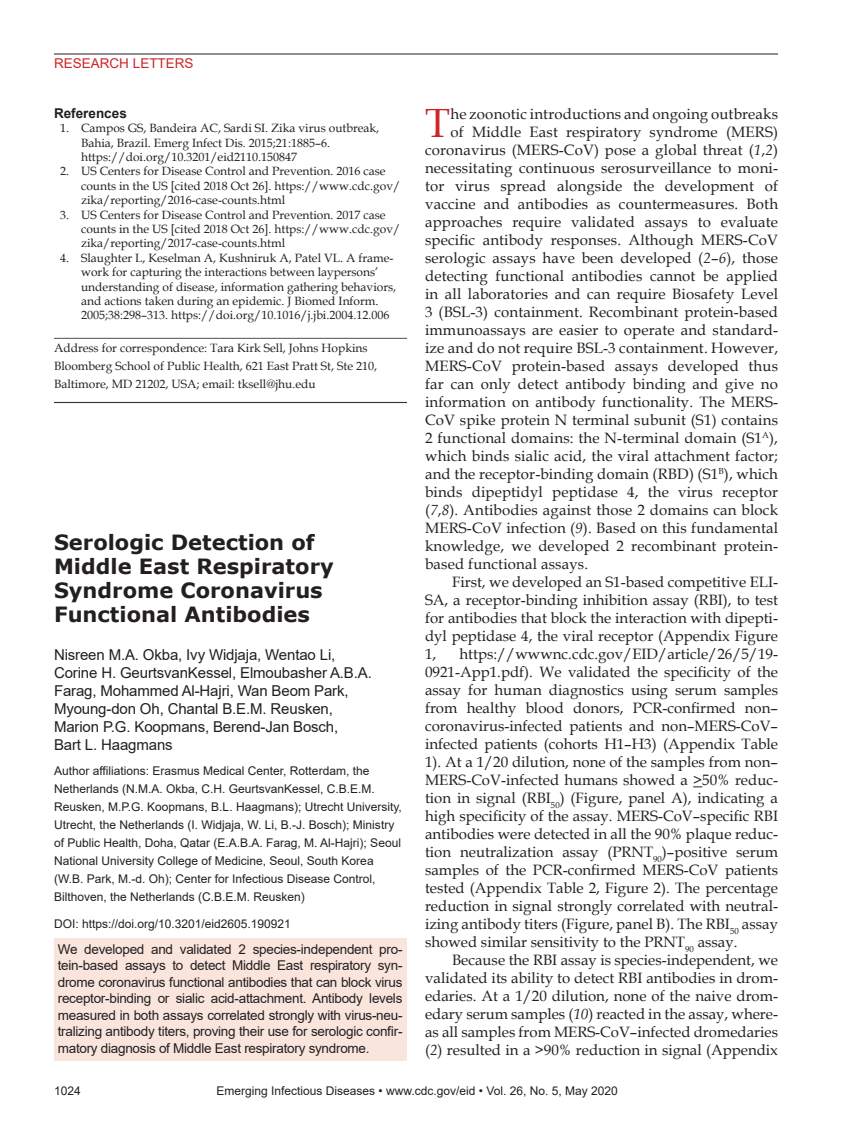
<style>
.page{position:relative;width:851px;height:1134px;background:#fff}
.page>*{position:absolute;margin:0;border:0;box-sizing:border-box;transform-origin:0 0}
.Drop_Cap{font:40.8px "Book Antiqua";color:#d1232a}
.Article_Title{font:700 21px/24px "Verdana";color:#231f20}
.Body_Text{font:15px/18px "Book Antiqua";color:#231f20;text-align:justify}
.Drop_Cap-2{font:15px "Book Antiqua";letter-spacing:.01em;color:#231f20}
.Authors{font:15px/18px "Arial";letter-spacing:-.01em;color:#231f20}
.Abstract{font:13.5px/16.5px "Arial";letter-spacing:-.02em;color:#231f20;text-align:justify}
.t1{font:13.5px "Arial";color:#d1232a}
.Ref_Title{font:700 13.5px "Arial";color:#231f20}
.References{font:12px/14.4px "Book Antiqua";color:#231f20}
.Affiliations{font:12px/18px "Arial";color:#231f20}
.Correspondence{font:12px/18px "Book Antiqua";color:#231f20}
.DOI{font:12px "Arial";color:#231f20}
.s1{font-style:italic}
</style>
<div class="page">
<hr style="left:54px;top:54px;width:724px;height:1px;background:#231f20">
<hr style="left:54px;top:338px;width:353px;height:1px;background:#636366">
<hr style="left:54px;top:402px;width:353px;height:1px;background:#333">
<div style="left:54px;top:938px;width:352px;height:123px;background:#f9e5dc"></div>
<p class="t1" style="left:54px;top:54px;width:141px">RESEARCH LETTERS</p>
<p class="Ref_Title" style="left:54px;top:104px;width:74px">References</p>
<p class="References" style="left:81px;top:121px;width:300px;text-indent:-21px">1. Campos GS, Bandeira AC, Sardi SI. Zika virus outbreak,<br>Bahia, Brazil. Emerg Infect Dis. 2015;21:1885–6. https://doi.org/10.3201/eid2110.150847</p>
<p class="References" style="left:81px;top:164px;width:321px;text-indent:-21px">2. US Centers for Disease Control and Prevention. 2016 case counts in the US [cited 2018 Oct 26]. https://www.cdc.gov/ zika/reporting/2016-case-counts.html</p>
<p class="References" style="left:81px;top:207px;width:321px;text-indent:-21px">3. US Centers for Disease Control and Prevention. 2017 case counts in the US [cited 2018 Oct 26]. https://www.cdc.gov/ zika/reporting/2017-case-counts.html</p>
<p class="References" style="left:81px;top:250px;width:317px;text-indent:-21px">4. Slaughter L, Keselman A, Kushniruk A, Patel VL. A frame&shy;work for capturing the interactions between laypersons’ understanding of disease, information gathering behaviors, and actions taken during an epidemic. J Biomed Inform.<br>2005;38:298–313. https://doi.org/10.1016/j.jbi.2004.12.006</p>
<p class="Correspondence" style="left:54px;top:339px;width:324px">Address for correspondence: Tara Kirk Sell, Johns Hopkins<br>Bloomberg School of Public Health, 621 East Pratt St, Ste 210,<br>Baltimore, MD 21202, USA; email: tksell@jhu.edu</p>
<p class="Article_Title" style="left:54px;top:530px;width:281px">Serologic Detection of<br>Middle East Respiratory<br>Syndrome Coronavirus<br>Functional Antibodies</p>
<p class="Authors" style="left:54px;top:645px;width:319px">Nisreen M.A. Okba, Ivy Widjaja, Wentao Li, Corine H. GeurtsvanKessel, Elmoubasher A.B.A.<br>Farag, Mohammed Al-Hajri, Wan Beom Park, Myoung-don Oh, Chantal B.E.M. Reusken, Marion P.G. Koopmans, Berend-Jan Bosch,<br>Bart L. Haagmans</p>
<p class="Affiliations" style="left:54px;top:761px;width:349px">Author affiliations: Erasmus Medical Center, Rotterdam, the Netherlands (N.M.A. Okba, C.H. GeurtsvanKessel, C.B.E.M.<br>Reusken, M.P.G. Koopmans, B.L. Haagmans); Utrecht University, Utrecht, the Netherlands (I. Widjaja, W. Li, B.-J. Bosch); Ministry of Public Health, Doha, Qatar (E.A.B.A. Farag, M. Al-Hajri); Seoul National University College of Medicine, Seoul, South Korea (W.B. Park, M.-d. Oh); Center for Infectious Disease Control, Bilthoven, the Netherlands (C.B.E.M. Reusken)</p>
<p class="DOI" style="left:54px;top:915px;width:238px">DOI: https://doi.org/10.3201/eid2605.190921</p>
<p class="Abstract" style="left:58px;top:941px;width:346px">We developed and validated 2 species-independent pro&shy;tein-based assays to detect Middle East respiratory syn&shy;drome coronavirus functional antibodies that can block virus receptor-binding or sialic acid-attachment. Antibody levels measured in both assays correlated strongly with virus-neu&shy;tralizing antibody titers, proving their use for serologic confir&shy;matory diagnosis of Middle East respiratory syndrome.</p>
<p class="Drop_Cap" style="left:425px;top:95px;width:26px">T</p>
<p class="Drop_Cap-2" style="left:450px;top:103px;width:329px">he zoonotic introductions and ongoing outbreaks</p>
<p class="Drop_Cap-2" style="left:450px;top:121px;width:329px">of Middle East respiratory syndrome (MERS)</p>
<p class="Drop_Cap-2" style="left:425px;top:139px;width:354px">coronavirus (MERS-CoV) pose a global threat (<span class="s1">1</span>,<span class="s1">2</span>)</p>
<p class="Drop_Cap-2" style="left:425px;top:157px;width:354px">necessitating continuous serosurveillance to moni-</p>
<p class="Drop_Cap-2" style="left:425px;top:175px;width:354px">tor virus spread alongside the development of</p>
<p class="Drop_Cap-2" style="left:425px;top:193px;width:354px">vaccine and antibodies as countermeasures. Both</p>
<p class="Drop_Cap-2" style="left:425px;top:211px;width:354px">approaches require validated assays to evaluate</p>
<p class="Drop_Cap-2" style="left:425px;top:229px;width:354px">specific antibody responses. Although MERS-CoV</p>
<p class="Drop_Cap-2" style="left:425px;top:247px;width:354px">serologic assays have been developed (<span class="s1">2</span>–<span class="s1">6</span>), those</p>
<p class="Drop_Cap-2" style="left:425px;top:265px;width:354px">detecting functional antibodies cannot be applied</p>
<p class="Drop_Cap-2" style="left:425px;top:283px;width:354px">in all laboratories and can require Biosafety Level</p>
<p class="Drop_Cap-2" style="left:425px;top:301px;width:354px">3 (BSL-3) containment. Recombinant protein-based</p>
<p class="Drop_Cap-2" style="left:425px;top:319px;width:354px">immunoassays are easier to operate and standard-</p>
<p class="Drop_Cap-2" style="left:425px;top:337px;width:354px">ize and do not require BSL-3 containment. However,</p>
<p class="Drop_Cap-2" style="left:425px;top:355px;width:354px">MERS-CoV protein-based assays developed thus</p>
<p class="Drop_Cap-2" style="left:425px;top:373px;width:354px">far can only detect antibody binding and give no</p>
<p class="Drop_Cap-2" style="left:425px;top:391px;width:354px">information on antibody functionality. The MERS-</p>
<p class="Drop_Cap-2" style="left:425px;top:409px;width:354px">CoV spike protein N terminal subunit (S1) contains</p>
<p class="Drop_Cap-2" style="left:425px;top:427px;width:354px">2 functional domains: the N-terminal domain (S1<sup>A</sup>),</p>
<p class="Drop_Cap-2" style="left:425px;top:445px;width:354px">which binds sialic acid, the viral attachment factor;</p>
<p class="Drop_Cap-2" style="left:425px;top:463px;width:354px">and the receptor-binding domain (RBD) (S1<sup>B</sup>), which</p>
<p class="Drop_Cap-2" style="left:425px;top:481px;width:354px">binds dipeptidyl peptidase 4, the virus receptor</p>
<p class="Drop_Cap-2" style="left:425px;top:499px;width:354px">(<span class="s1">7</span>,<span class="s1">8</span>). Antibodies against those 2 domains can block</p>
<p class="Drop_Cap-2" style="left:425px;top:517px;width:354px">MERS-CoV infection (<span class="s1">9</span>). Based on this fundamental</p>
<p class="Drop_Cap-2" style="left:425px;top:535px;width:354px">knowledge, we developed 2 recombinant protein-</p>
<p class="Drop_Cap-2" style="left:425px;top:553px;width:165px">based functional assays.</p>
<p class="Body_Text" style="left:425px;top:572px;width:354px;text-indent:27px">First, we developed an S1-based competitive ELI-SA, a receptor-binding inhibition assay (RBI), to test for antibodies that block the interaction with dipepti&shy;dyl peptidase 4, the viral receptor (Appendix Figure 1,</p>
<p class="Body_Text" style="left:425px;top:644px;width:354px;text-indent:34px">https://wwwnc.cdc.gov/EID/article/26/5/19- 0921-App1.pdf). We validated the specificity of the assay for human diagnostics using serum samples from healthy blood donors, PCR-confirmed non– coronavirus-infected patients and non–MERS-CoV– infected patients (cohorts H1–H3) (Appendix Table 1). At a 1/20 dilution, none of the samples from non– MERS-CoV-infected humans showed a &gt;50% reduc&shy;tion in signal (RBI<sub>50</sub>) (Figure, panel A), indicating a high specificity of the assay. MERS-CoV–specific RBI antibodies were detected in all the 90% plaque reduc&shy;tion neutralization assay (PRNT<sub>90</sub>)–positive serum samples of the PCR-confirmed MERS-CoV patients tested (Appendix Table 2, Figure 2). The percentage reduction in signal strongly correlated with neutral&shy;izing antibody titers (Figure, panel B). The RBI<sub>50</sub> assay showed similar sensitivity to the PRNT<sub>90</sub> assay.</p>
<p class="Body_Text" style="left:425px;top:950px;width:354px;text-indent:27px">Because the RBI assay is species-independent, we validated its ability to detect RBI antibodies in drom&shy;edaries. At a 1/20 dilution, none of the naive drom&shy;edary serum samples (<span class="s1">10</span>) reacted in the assay, where&shy;as all samples from MERS-CoV–infected dromedaries (<span class="s1">2</span>) resulted in a &gt;90% reduction in signal (Appendix</p>
<p class="Affiliations" style="left:54px;top:1082px;width:28px">1024</p>
<p class="Affiliations" style="left:216px;top:1082px;width:403px">Emerging Infectious Diseases • www.cdc.gov/eid • Vol. 26, No. 5, May 2020</p>
</div>
